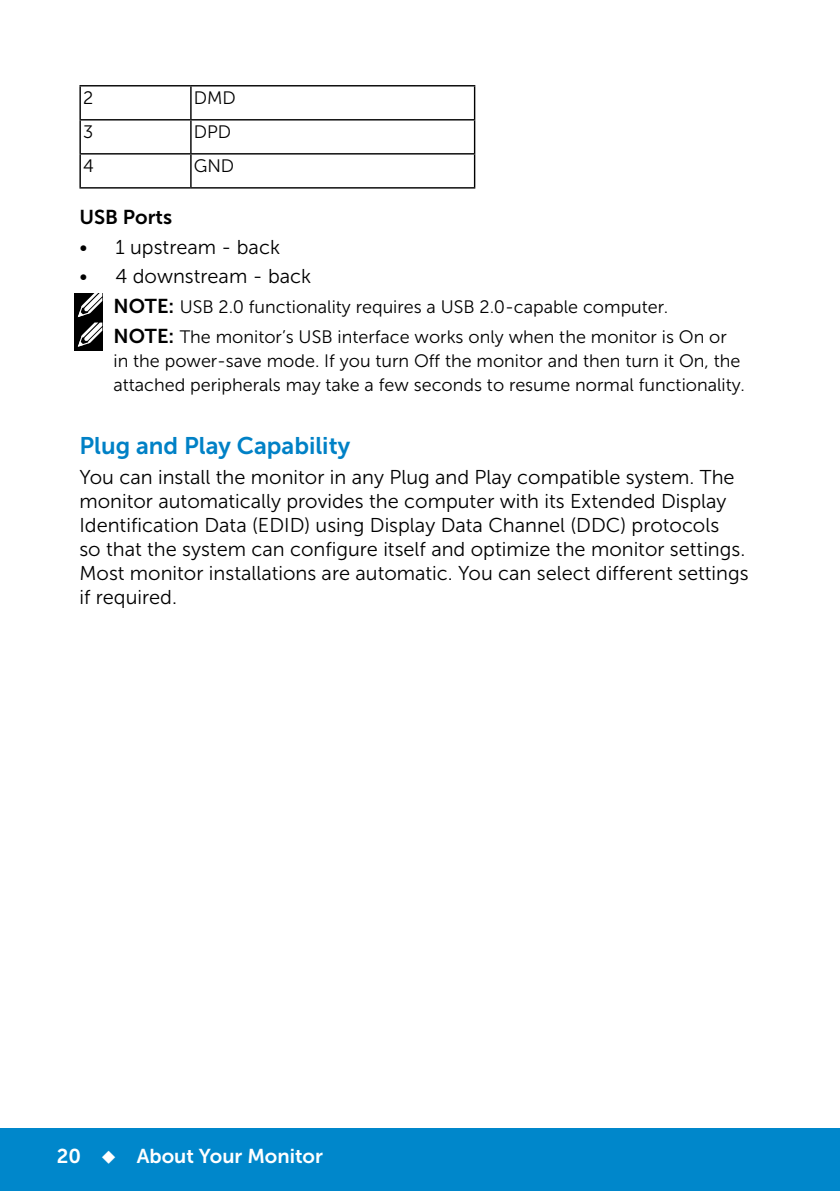
<style>
.page{position:relative;width:840px;height:1191px;background:#fff}
.page>*{position:absolute;margin:0;border:0;box-sizing:border-box;transform-origin:0 0}
.t1{font:24px "Museo Sans For Dell 700";color:#0081c6}
.t2{font:20px/24px "Museo Sans For Dell 300";color:#000}
.t3{font:20px "Museo Sans For Dell 700";color:#fff}
.t4{font:20px "Museo Sans For Dell 700";color:#000}
.t5{font:18px/29.6px "Museo Sans For Dell 300";color:#000}
.s1{font-family:"Museo Sans For Dell 700";font-size:20px}
</style>
<div class="page">
<div style="left:0;top:1128px;width:839px;height:63px;background:#0087cb"></div>
<hr style="left:79px;top:85px;width:112px;height:1px;background:#000">
<hr style="left:79px;top:86px;width:2px;height:33px;background:#000">
<hr style="left:191px;top:85px;width:284px;height:1px;background:#000">
<hr style="left:190px;top:86px;width:1px;height:33px;background:#000">
<hr style="left:473px;top:86px;width:2px;height:33px;background:#000">
<hr style="left:79px;top:119px;width:112px;height:1px;background:#000">
<hr style="left:79px;top:120px;width:2px;height:33px;background:#000">
<hr style="left:191px;top:119px;width:284px;height:1px;background:#000">
<hr style="left:190px;top:120px;width:1px;height:33px;background:#000">
<hr style="left:473px;top:120px;width:2px;height:33px;background:#000">
<hr style="left:79px;top:153px;width:112px;height:1px;background:#000">
<hr style="left:79px;top:154px;width:2px;height:33px;background:#000">
<hr style="left:191px;top:153px;width:284px;height:1px;background:#000">
<hr style="left:190px;top:154px;width:1px;height:33px;background:#000">
<hr style="left:473px;top:154px;width:2px;height:33px;background:#000">
<hr style="left:79px;top:187px;width:112px;height:2px;background:#000">
<hr style="left:191px;top:187px;width:284px;height:2px;background:#000">
<div style="left:74px;top:293px;width:28px;height:28px;background:#000"></div>
<div style="left:74px;top:323px;width:28px;height:28px;background:#000"></div>
<svg style="left:77px;top:293px;width:25px;height:54px"></svg>
<p class="t5" style="left:83px;top:83px;width:12px">2</p>
<p class="t5" style="left:194px;top:83px;width:44px">DMD</p>
<p class="t5" style="left:83px;top:117px;width:12px">3</p>
<p class="t5" style="left:194px;top:117px;width:39px">DPD</p>
<p class="t5" style="left:83px;top:151px;width:12px">4</p>
<p class="t5" style="left:194px;top:151px;width:42px">GND</p>
<p class="t4" style="left:79px;top:206px;width:94px">USB Ports</p>
<p class="t2" style="left:79px;top:235px;width:202px">• 1 upstream - back</p>
<p class="t2" style="left:79px;top:264px;width:233px">• 4 downstream - back</p>
<p class="t5" style="left:113px;top:292px;width:614px"><span class="s1">NOTE:</span> USB 2.0 functionality requires a USB 2.0-capable computer.<br><span class="s1">NOTE:</span> The monitor’s USB interface works only when the monitor is On or</p>
<p class="t5" style="left:113px;top:348px;width:632px;line-height:24px">in the power-save mode. If you turn Off the monitor and then turn it On, the attached peripherals may take a few seconds to resume normal functionality.</p>
<p class="t1" style="left:79px;top:432px;width:272px">Plug and Play Capability</p>
<p class="t2" style="left:79px;top:465px;width:670px">You can install the monitor in any Plug and Play compatible system. The monitor automatically provides the computer with its Extended Display Identification Data (EDID) using Display Data Channel (DDC) protocols<br>so that the system can configure itself and optimize the monitor settings.<br>Most monitor installations are automatic. You can select different settings if required.</p>
<p class="t3" style="left:57px;top:1144px;width:267px">20 ◆ About Your Monitor</p>
</div>
